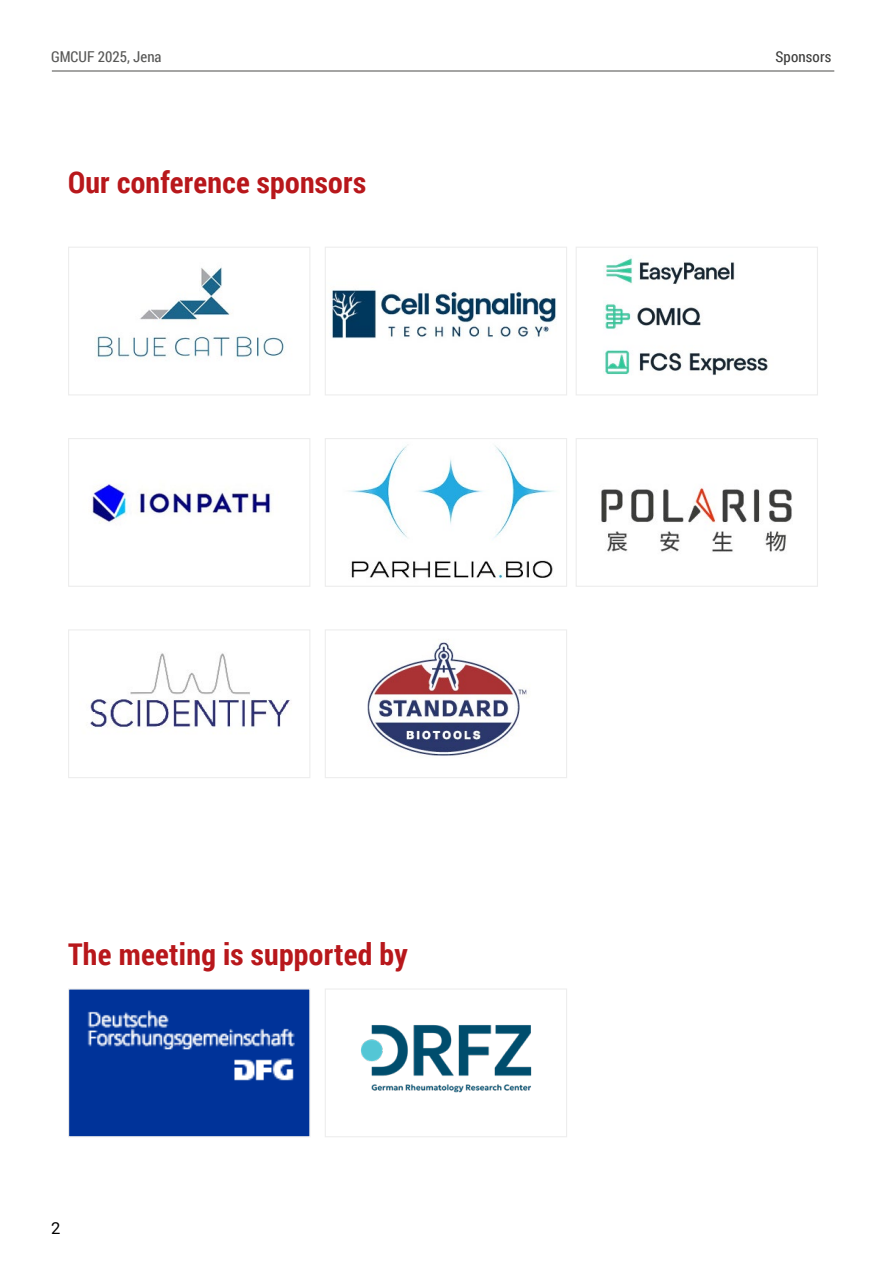
<style>
.page{position:relative;width:893px;height:1263px;background:#fff}
.page>*{position:absolute;margin:0;border:0;box-sizing:border-box;transform-origin:0 0}
.t1{font:700 30px "Roboto Condensed";letter-spacing:.01em;color:#b8171b}
.t2{font:16.5px "Roboto";color:#000}
.t3{font:15px "Roboto Condensed";color:#575756}
.t4{font:15px "Roboto Condensed";letter-spacing:.01em;color:#3c3c3b}
</style>
<div class="page">
<hr style="left:52px;top:71px;width:782px;height:1px;background:#4a4a49">
<img style="left:97px;top:267px;width:187px;height:93px">
<div style="left:68px;top:247px;width:242px;height:148px;border:1px solid #ededed"></div>
<img style="left:332px;top:289px;width:224px;height:50px">
<div style="left:325px;top:247px;width:242px;height:148px;border:1px solid #ededed"></div>
<img style="left:603px;top:258px;width:165px;height:117px">
<div style="left:576px;top:247px;width:242px;height:148px;border:1px solid #ededed"></div>
<img style="left:92px;top:484px;width:179px;height:39px">
<div style="left:68px;top:438px;width:242px;height:149px;border:1px solid #ededed"></div>
<img style="left:349px;top:444px;width:206px;height:135px">
<div style="left:325px;top:438px;width:242px;height:149px;border:1px solid #ededed"></div>
<img style="left:601px;top:487px;width:191px;height:66px">
<div style="left:576px;top:438px;width:242px;height:149px;border:1px solid #ededed"></div>
<img style="left:90px;top:653px;width:200px;height:75px">
<div style="left:68px;top:629px;width:242px;height:149px;border:1px solid #ededed"></div>
<div style="left:69px;top:989px;width:241px;height:148px;background:#039"></div>
<img style="left:87px;top:1010px;width:208px;height:71px">
<div style="left:68px;top:988px;width:242px;height:149px;border:1px solid #ededed"></div>
<img style="left:367px;top:642px;width:160px;height:114px">
<div style="left:325px;top:629px;width:242px;height:149px;border:1px solid #ededed"></div>
<img style="left:361px;top:1025px;width:171px;height:68px">
<div style="left:325px;top:988px;width:242px;height:149px;border:1px solid #ededed"></div>
<p class="t3" style="left:51px;top:47px;width:112px">GMCUF 2025, Jena</p>
<p class="t1" style="left:68px;top:161px;width:299px">Our conference sponsors</p>
<p class="t1" style="left:68px;top:933px;width:341px">The meeting is supported by</p>
<p class="t2" style="left:51px;top:1216px;width:11px">2</p>
<p class="t4" style="left:775px;top:47px;width:57px">Sponsors</p>
</div>
